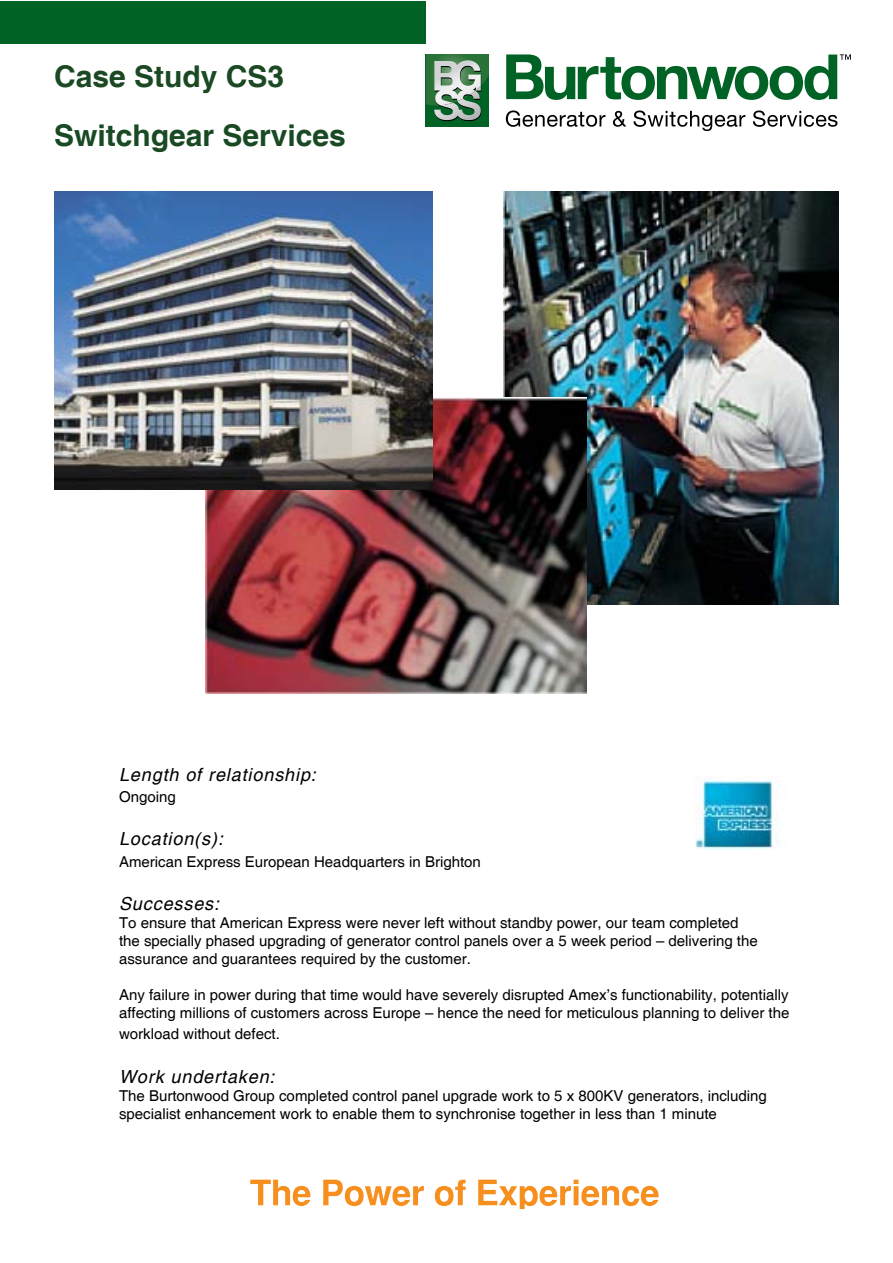
<style>
.page{position:relative;width:893px;height:1263px;background:#fff}
.page>*{position:absolute;margin:0;border:0;box-sizing:border-box;transform-origin:0 0}
.t1{font:700 30px "Helvetica";color:#194a24}
.t2{font:700 30px "Helvetica";color:#1b4923}
.t3{font:italic 18px "Helvetica";letter-spacing:.05em;color:#000}
.t4{font:15px/18px "Helvetica";color:#000}
</style>
<div class="page">
<div style="left:426px;top:54px;width:63px;height:72px;background:#006225"></div>
<svg style="left:506px;top:110px;width:99px;height:17px"></svg>
<svg style="left:613px;top:111px;width:13px;height:16px"></svg>
<svg style="left:633px;top:110px;width:112px;height:21px"></svg>
<svg style="left:753px;top:110px;width:84px;height:17px"></svg>
<svg style="left:506px;top:54px;width:345px;height:46px"></svg>
<svg style="left:426px;top:54px;width:63px;height:67px"></svg>
<svg style="left:250px;top:1180px;width:60px;height:26px"></svg>
<svg style="left:323px;top:1180px;width:101px;height:26px"></svg>
<svg style="left:435px;top:1180px;width:31px;height:26px"></svg>
<svg style="left:478px;top:1180px;width:180px;height:29px"></svg>
<div style="left:1px;top:1px;width:425px;height:42px;background:#006225"></div>
<img style="left:696px;top:776px;width:83px;height:74px">
<img style="left:504px;top:191px;width:335px;height:413px">
<img style="left:206px;top:398px;width:380px;height:296px">
<img style="left:54px;top:191px;width:378px;height:298px">
<p class="t2" style="left:54px;top:58px;width:232px">Case Study CS3</p>
<p class="t1" style="left:54px;top:117px;width:293px">Switchgear Services</p>
<p class="t3" style="left:119px;top:764px;width:198px">Length of relationship:</p>
<p class="t4" style="left:119px;top:788px;width:58px">Ongoing</p>
<p class="t3" style="left:119px;top:829px;width:105px">Location(s):</p>
<p class="t4" style="left:119px;top:853px;width:363px">American Express European Headquarters in Brighton</p>
<p class="t3" style="left:119px;top:893px;width:102px">Successes:</p>
<p class="t4" style="left:119px;top:914px;width:640px">To ensure that American Express were never left without standby power, our team completed the specially phased upgrading of generator control panels over a 5 week period – delivering the assurance and guarantees required by the customer.</p>
<p class="t4" style="left:119px;top:986px;width:672px">Any failure in power during that time would have severely disrupted Amex’s functionability, potentially affecting millions of customers across Europe – hence the need for meticulous planning to deliver the</p>
<p class="t4" style="left:119px;top:1025px;width:162px">workload without defect.</p>
<p class="t3" style="left:119px;top:1066px;width:157px">Work undertaken:</p>
<p class="t4" style="left:119px;top:1087px;width:649px">The Burtonwood Group completed control panel upgrade work to 5 x 800KV generators, including specialist enhancement work to enable them to synchronise together in less than 1 minute</p>
</div>
